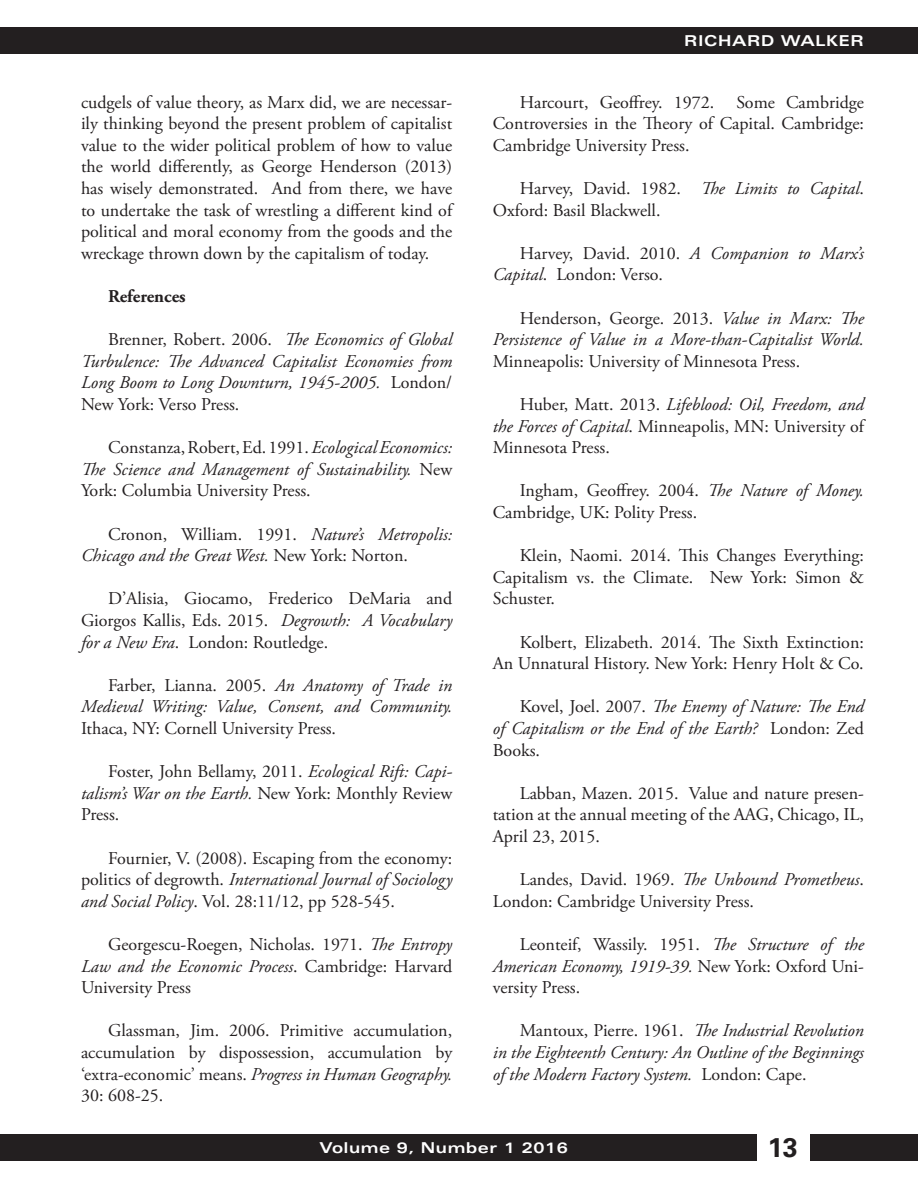
<style>
.page{position:relative;width:918px;height:1188px;background:#fff}
.page>*{position:absolute;margin:0;border:0;box-sizing:border-box;transform-origin:0 0}
.t1{font:700 27px "Univers LT Std";color:#231f20}
.t2{font:18px/21.6px "Adobe Garamond Pro";color:#231f20;text-align:justify}
.t3{font:italic 18px/21.6px "Adobe Garamond Pro";color:#231f20;text-align:justify}
.t4{font:700 18px "Adobe Garamond Pro";color:#231f20}
.t5{font:700 expanded 15px "Univers LT Std";letter-spacing:.04em;color:#fff}
.s1{font-style:normal}
.s2{font-style:italic}
</style>
<div class="page">
<div style="left:0;top:27px;width:918px;height:27px;background:#231f20"></div>
<div style="left:0;top:1134px;width:756px;height:27px;background:#231f20"></div>
<div style="left:810px;top:1134px;width:108px;height:27px;background:#231f20"></div>
<p class="t2" style="left:81px;top:92px;width:373px">cudgels of value theory, as Marx did, we are necessar&shy;ily thinking beyond the present problem of capitalist value to the wider political problem of how to value the world differently, as George Henderson (2013) has wisely demonstrated. And from there, we have to undertake the task of wrestling a different kind of political and moral economy from the goods and the wreckage thrown down by the capitalism of today.</p>
<p class="t4" style="left:108px;top:286px;width:79px">References</p>
<p class="t3" style="left:81px;top:329px;width:373px;text-indent:27px"><span class="s1">Brenner, Robert. 2006.</span> The Economics of Global Turbulence: The Advanced Capitalist Economies from Long Boom to Long Downturn, 1945-2005. <span class="s1">London/ New York: Verso Press.</span></p>
<p class="t3" style="left:81px;top:437px;width:373px;text-indent:27px"><span class="s1">Constanza, Robert, Ed. 1991.</span> Ecological Economics:<br>The Science and Management of Sustainability. <span class="s1">New York: Columbia University Press.</span></p>
<p class="t3" style="left:81px;top:524px;width:373px;text-indent:27px"><span class="s1">Cronon, William. 1991.</span> Nature’s Metropolis:<br>Chicago and the Great West. <span class="s1">New York: Norton.</span></p>
<p class="t2" style="left:81px;top:588px;width:373px;text-indent:27px">D’Alisia, Giocamo, Frederico DeMaria and Giorgos Kallis, Eds. 2015. <span class="s2">Degrowth: A Vocabulary for a New Era</span>. London: Routledge.</p>
<p class="t3" style="left:81px;top:675px;width:373px;text-align:right"><span class="s1">Farber, Lianna. 2005.</span> An Anatomy of Trade in<br>Medieval Writing: Value, Consent, and Community.</p>
<p class="t2" style="left:81px;top:718px;width:257px">Ithaca, NY: Cornell University Press.</p>
<p class="t2" style="left:81px;top:761px;width:373px;text-indent:27px">Foster, John Bellamy, 2011. <span class="s2">Ecological Rift: Capi&shy;talism’s War on the Earth.</span> New York: Monthly Review Press.</p>
<p class="t2" style="left:81px;top:848px;width:373px;text-indent:27px">Fournier, V. (2008). Escaping from the economy: politics of degrowth. <span class="s2">International Journal of Sociology and Social Policy</span>. Vol. 28:11/12, pp 528-545.</p>
<p class="t2" style="left:81px;top:934px;width:373px;text-indent:27px">Georgescu-Roegen, Nicholas. 1971. <span class="s2">The Entropy Law and the Economic Process</span>. Cambridge: Harvard University Press</p>
<p class="t2" style="left:81px;top:1020px;width:373px;text-indent:27px">Glassman, Jim. 2006. Primitive accumulation, accumulation by dispossession, accumulation by ‘extra-economic’ means. <span class="s2">Progress in Human Geography.<br></span>30: 608-25.</p>
<p class="t5" style="left:684px;top:32px;width:181px">RICHARD WALKER</p>
<p class="t2" style="left:493px;top:92px;width:373px;text-indent:27px">Harcourt, Geoffrey. 1972. Some Cambridge Controversies in the Theory of Capital. Cambridge:<br>Cambridge University Press.</p>
<p class="t2" style="left:493px;top:178px;width:373px;text-indent:27px">Harvey, David. 1982. <span class="s2">The Limits to Capital</span>.<br>Oxford: Basil Blackwell.</p>
<p class="t2" style="left:493px;top:243px;width:373px;text-indent:27px">Harvey, David. 2010. <span class="s2">A Companion to Marx’s<br>Capital</span>. London: Verso.</p>
<p class="t3" style="left:493px;top:308px;width:373px;text-align:right"><span class="s1">Henderson, George. 2013.</span> Value in Marx: The<br>Persistence of Value in a More-than-Capitalist World.</p>
<p class="t2" style="left:493px;top:351px;width:309px">Minneapolis: University of Minnesota Press.</p>
<p class="t2" style="left:493px;top:394px;width:373px;text-indent:27px">Huber, Matt. 2013. <span class="s2">Lifeblood: Oil, Freedom, and the Forces of Capital</span>. Minneapolis, MN: University of Minnesota Press.</p>
<p class="t2" style="left:493px;top:480px;width:373px;text-indent:27px">Ingham, Geoffrey. 2004. <span class="s2">The Nature of Money.<br></span>Cambridge, UK: Polity Press.</p>
<p class="t2" style="left:493px;top:545px;width:373px;text-indent:27px">Klein, Naomi. 2014. This Changes Everything:<br>Capitalism vs. the Climate. New York: Simon &amp; Schuster.</p>
<p class="t2" style="left:493px;top:632px;width:373px;text-align:right">Kolbert, Elizabeth. 2014. The Sixth Extinction:<br>An Unnatural History. New York: Henry Holt &amp; Co.</p>
<p class="t3" style="left:493px;top:696px;width:373px;text-indent:27px"><span class="s1">Kovel, Joel. 2007.</span> The Enemy of Nature: The End of Capitalism or the End of the Earth? <span class="s1">London: Zed Books.</span></p>
<p class="t2" style="left:493px;top:783px;width:373px;text-indent:27px">Labban, Mazen. 2015. Value and nature presen&shy;tation at the annual meeting of the AAG, Chicago, IL, April 23, 2015.</p>
<p class="t2" style="left:493px;top:869px;width:373px;text-indent:27px">Landes, David. 1969. <span class="s2">The Unbound Prometheus</span>.<br>London: Cambridge University Press.</p>
<p class="t2" style="left:493px;top:934px;width:373px;text-indent:27px">Leonteif, Wassily. 1951. <span class="s2">The Structure of the American Economy, 1919-39.</span> New York: Oxford Uni&shy;versity Press.</p>
<p class="t3" style="left:493px;top:1020px;width:373px;text-indent:27px"><span class="s1">Mantoux, Pierre. 1961.</span> The Industrial Revolution in the Eighteenth Century: An Outline of the Beginnings of the Modern Factory System. <span class="s1">London: Cape.</span></p>
<p class="t5" style="left:320px;top:1139px;width:250px">Volume 9, Number 1 2016</p>
<h1 class="t1" style="left:768px;top:1132px;width:32px">13</h1>
</div>
